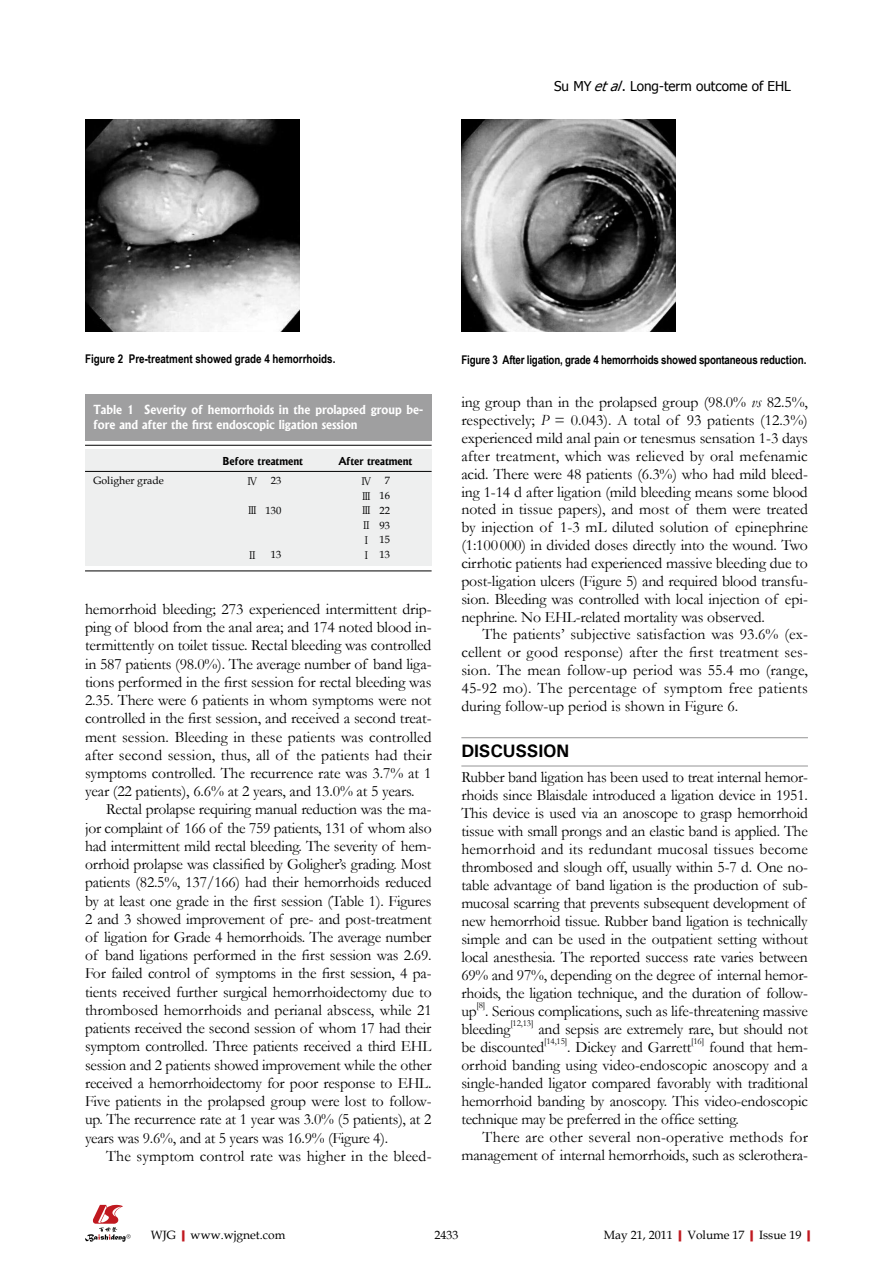
<style>
.page{position:relative;width:893px;height:1263px;background:#fff}
.page>*{position:absolute;margin:0;border:0;box-sizing:border-box;transform-origin:0 0}
.t1{font:700 18px "Univers";letter-spacing:-.01em;color:#000}
.t2{font:15.75px/18px "Garamond";letter-spacing:-.015em;color:#000;text-align:justify}
.t3{font:15.75px "Garamond";letter-spacing:.005em;color:#000}
.t4{font:13.5px "Tahoma";color:#000}
.t5{font:700 12px "Arial Narrow";letter-spacing:-.015em;color:#000}
.t6{font:700 12px/15px "Albertus";color:#fff}
.t7{font:12px "Book Antiqua";color:#000}
.t8{font:10.5px/14.7px "Book Antiqua";color:#000;text-align:right}
.t9{font:700 10.5px "Albertus";color:#000}
.t10{font:10.5px "Koz Min Pro";color:#000}
.t11{font:9.15px "Garamond";letter-spacing:-.015em;color:#000}
.s1{font-style:italic}
.s2{font-family:"Koz Min Pro"}
.s3{font-weight:700;color:#c01920}
</style>
<div class="page">
<svg style="left:85px;top:1205px;width:46px;height:37px"></svg>
<div style="left:85px;top:394px;width:347px;height:47px;background:#9f9fa0"></div>
<div style="left:85px;top:450px;width:347px;height:116px;background:#eeefef"></div>
<hr style="left:85px;top:445px;width:347px;height:1px;background:#000">
<hr style="left:85px;top:471px;width:347px;height:1px;background:#000">
<hr style="left:85px;top:570px;width:347px;height:1px;background:#000">
<img style="left:85px;top:119px;width:214px;height:213px">
<img style="left:461px;top:119px;width:214px;height:212px">
<hr style="left:461px;top:737px;width:347px;height:1px;background:#949495">
<hr style="left:461px;top:766px;width:347px;height:1px;background:#949495">
<p class="t4" style="left:554px;top:77px;width:238px">Su MY <span class="s1">etal</span>. Long-term outcome of EHL</p>
<p class="t5" style="left:85px;top:350px;width:252px">Figure 2 Pre-treatment showed grade 4 hemorrhoids.</p>
<p class="t5" style="left:461px;top:350px;width:347px">Figure 3 After ligation, grade 4 hemorrhoids showed spontaneous reduction.</p>
<p class="t6" style="left:94px;top:402px;width:331px">Table 1 Severity of hemorrhoids in the prolapsed group be&shy;fore and after the first endoscopic ligation session</p>
<p class="t9" style="left:223px;top:455px;width:82px">Before treatment</p>
<p class="t9" style="left:339px;top:455px;width:75px">After treatment</p>
<p class="t8" style="left:94px;top:473px;width:72px">Goligher grade</p>
<p class="t10" style="left:247px;top:473px;width:12px">Ⅳ</p>
<p class="t8" style="left:271px;top:473px;width:12px">23</p>
<p class="t10" style="left:361px;top:473px;width:12px">Ⅳ</p>
<p class="t8" style="left:361px;top:473px;width:30px">7<br><span class="s2">Ⅲ</span> 16</p>
<p class="t8" style="left:247px;top:503px;width:36px"><span class="s2">Ⅲ</span> 130</p>
<p class="t8" style="left:361px;top:503px;width:30px;text-align:justify"><span class="s2">Ⅲ</span> 22<br><span class="s2">Ⅱ</span> 93<br><span class="s2">Ⅰ</span> 15</p>
<p class="t10" style="left:247px;top:547px;width:12px">Ⅱ</p>
<p class="t8" style="left:271px;top:547px;width:12px">13</p>
<p class="t8" style="left:361px;top:547px;width:30px"><span class="s2">Ⅰ</span> 13</p>
<p class="t2" style="left:85px;top:599px;width:348px">hemorrhoid bleeding; 273 experienced intermittent drip&shy;ping of blood from the anal area; and 174 noted blood in&shy;termittently on toilet tissue. Rectal bleeding was controlled in 587 patients (98.0%). The average number of band liga&shy;tions performed in the first session for rectal bleeding was 2.35. There were 6 patients in whom symptoms were not controlled in the first session, and received a second treat&shy;ment session. Bleeding in these patients was controlled after second session, thus, all of the patients had their symptoms controlled. The recurrence rate was 3.7% at 1 year (22 patients), 6.6% at 2 years, and 13.0% at 5 years.</p>
<p class="t2" style="left:85px;top:800px;width:348px;text-indent:21px">Rectal prolapse requiring manual reduction was the ma&shy;jor complaint of 166 of the 759 patients, 131 of whom also had intermittent mild rectal bleeding. The severity of hem&shy;orrhoid prolapse was classified by Goligher’s grading. Most patients (82.5%, 137/166) had their hemorrhoids reduced by at least one grade in the first session (Table 1). Figures 2 and 3 showed improvement of pre- and post-treatment of ligation for Grade 4 hemorrhoids. The average number of band ligations performed in the first session was 2.69.<br>For failed control of symptoms in the first session, 4 pa&shy;tients received further surgical hemorrhoidectomy due to thrombosed hemorrhoids and perianal abscess, while 21 patients received the second session of whom 17 had their symptom controlled. Three patients received a third EHL session and 2 patients showed improvement while the other received a hemorrhoidectomy for poor response to EHL.<br>Five patients in the prolapsed group were lost to follow&shy;up. The recurrence rate at 1 year was 3.0% (5 patients), at 2 years was 9.6%, and at 5 years was 16.9% (Figure 4).</p>
<p class="t3" style="left:106px;top:1145px;width:327px">The symptom control rate was higher in the bleed-</p>
<p class="t2" style="left:461px;top:393px;width:348px">ing group than in the prolapsed group (98.0% <span class="s1">vs</span> 82.5%, respectively; <span class="s1">P</span> = 0.043). A total of 93 patients (12.3%) experienced mild anal pain or tenesmus sensation 1-3 days after treatment, which was relieved by oral mefenamic acid. There were 48 patients (6.3%) who had mild bleed&shy;ing 1-14 d after ligation (mild bleeding means some blood noted in tissue papers), and most of them were treated by injection of 1-3 mL diluted solution of epinephrine (1:100000) in divided doses directly into the wound. Two cirrhotic patients had experienced massive bleeding due to post-ligation ulcers (Figure 5) and required blood transfu&shy;sion. Bleeding was controlled with local injection of epi&shy;nephrine. No EHL-related mortality was observed.</p>
<p class="t2" style="left:461px;top:625px;width:348px;text-indent:21px">The patients’ subjective satisfaction was 93.6% (ex&shy;cellent or good response) after the first treatment ses&shy;sion. The mean follow-up period was 55.4 mo (range, 45-92 mo). The percentage of symptom free patients during follow-up period is shown in Figure 6.</p>
<p class="t1" style="left:461px;top:740px;width:110px">DISCUSSION</p>
<p class="t2" style="left:461px;top:768px;width:348px;text-align:left">Rubber band ligation has been used to treat internal hemor&shy;rhoids since Blaisdale introduced a ligation device in 1951.<br>This device is used via an anoscope to grasp hemorrhoid tissue with small prongs and an elastic band is applied. The hemorrhoid and its redundant mucosal tissues become thrombosed and slough off, usually within 5-7 d. One no&shy;table advantage of band ligation is the production of sub&shy;mucosal scarring that prevents subsequent development of new hemorrhoid tissue. Rubber band ligation is technically simple and can be used in the outpatient setting without local anesthesia. The reported success rate varies between 69% and 97%, depending on the degree of internal hemor&shy;rhoids, the ligation technique, and the duration of follow&shy;up</p>
<p class="t11" style="left:476px;top:999px;width:10px">[8]</p>
<p class="t2" style="left:461px;top:1002px;width:348px;text-indent:24px">. Serious complications, such as life-threatening massive bleeding</p>
<p class="t11" style="left:510px;top:1017px;width:25px">[12,13]</p>
<p class="t2" style="left:461px;top:1020px;width:348px;text-indent:77px">and sepsis are extremely rare, but should not be discounted</p>
<p class="t11" style="left:544px;top:1035px;width:25px">[14,15]</p>
<p class="t2" style="left:567px;top:1038px;width:126px">. Dickey and Garrett</p>
<p class="t11" style="left:691px;top:1035px;width:15px">[16]</p>
<p class="t2" style="left:461px;top:1038px;width:348px;text-indent:248px">found that hem&shy;orrhoid banding using video-endoscopic anoscopy and a single-handed ligator compared favorably with traditional hemorrhoid banding by anoscopy. This video-endoscopic technique may be preferred in the office setting.</p>
<p class="t2" style="left:461px;top:1128px;width:348px;text-align:right">There are other several non-operative methods for management of internal hemorrhoids, such as sclerothera-</p>
<p class="t7" style="left:151px;top:1226px;width:136px">WJG<span class="s3">|</span>www.wjgnet.com</p>
<p class="t7" style="left:434px;top:1226px;width:25px">2433</p>
<p class="t7" style="left:604px;top:1226px;width:214px">May 21, 2011<span class="s3">|</span>Volume 17<span class="s3">|</span>Issue 19<span class="s3">|</span></p>
</div>
